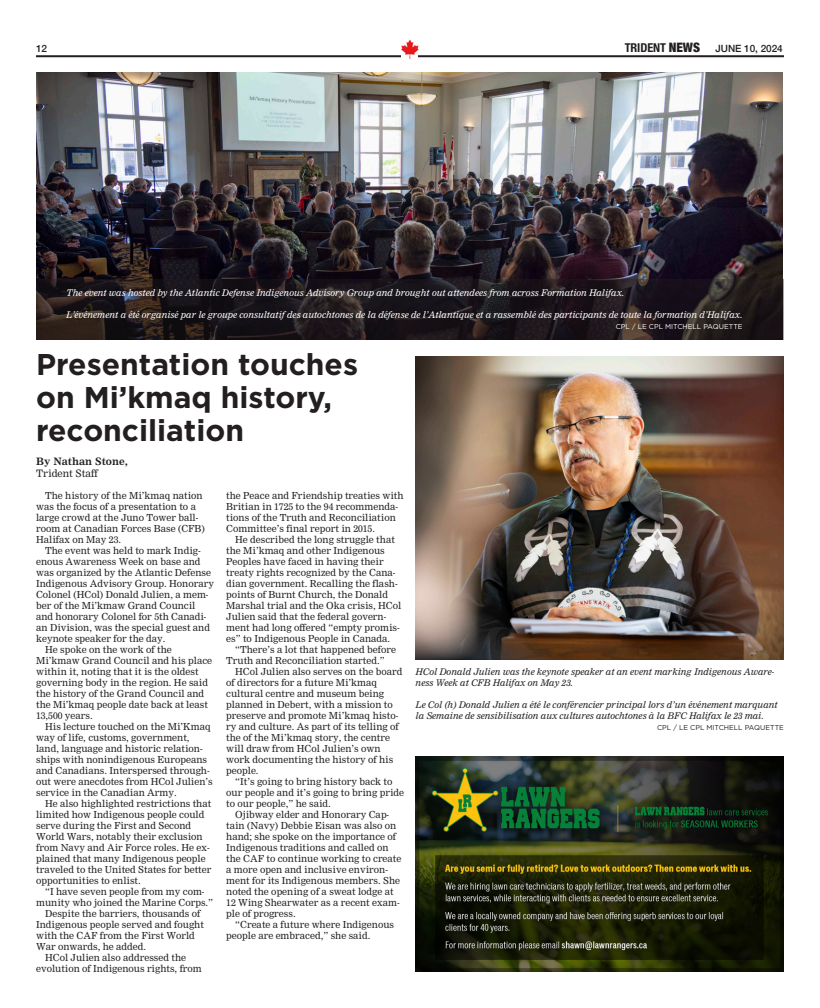
<style>
.page{position:relative;width:820px;height:1008px;background:#fff}
.page>*{position:absolute;margin:0;border:0;box-sizing:border-box;transform-origin:0 0}
.Headlines{font:700 30px/33px "Gotham";color:#231f20}
.t1{font:500 10px "Helvetica Neue";letter-spacing:-.005em;color:#231f20}
.Headlines-2{font:700 10px "Nimrod";color:#231f20}
.Headlines-3{font:10px "Nimrod";color:#231f20}
.Body_Text{font:9.5px/11px "Nimrod";color:#231f20}
.Cutline{font:italic 9px "Nimrod";color:#fff}
.Cutline-2{font:italic 9px/11px "Nimrod";color:#231f20}
.Cutline_credit{font:7px "Gotham";color:#231f20}
.Cutline_credit-2{font:7px "Gotham";color:#fff}
.s1{font-family:"Helvetica Neue LT Std";font-weight:700;font-stretch:condensed;font-size:12.2px}
.s2{font-weight:900;font-stretch:condensed;font-size:13px}
</style>
<div class="page">
<hr style="left:36px;top:55px;width:747px;height:2px;background:#231f20">
<img style="left:399px;top:39px;width:22px;height:20px">
<img style="left:415px;top:756px;width:368px;height:216px">
<img style="left:415px;top:356px;width:368px;height:304px">
<img style="left:36px;top:72px;width:746px;height:207px">
<svg style="left:36px;top:279px;width:747px;height:61px;fill:#191419"></svg>
<p class="t1" style="left:36px;top:41px;width:13px">12</p>
<p class="t1" style="left:624px;top:40px;width:160px"><span class="s1">TRIDENT</span> <span class="s2">NEWS</span> JUNE 10, 2024</p>
<p class="Cutline" style="left:66px;top:288px;width:559px">The event was hosted by the Atlantic Defense Indigenous Advisory Group and brought out attendees from across Formation Halifax.</p>
<p class="Cutline" style="left:66px;top:310px;width:677px">L’événement a été organisé par le groupe consultatif des autochtones de la défense de l’Atlantique et a rassemblé des participants de toute la formation d’Halifax.</p>
<p class="Cutline_credit-2" style="left:615px;top:322px;width:128px">CPL / LE CPL MITCHELL PAQUETTE</p>
<p class="Headlines" style="left:36px;top:347px;width:323px">Presentation touches on Mi’kmaq history,</p>
<p class="Headlines" style="left:36px;top:413px;width:209px">reconciliation</p>
<p class="Headlines-2" style="left:36px;top:455px;width:93px">By Nathan Stone,</p>
<p class="Headlines-3" style="left:36px;top:467px;width:63px">Trident Staff</p>
<p class="Body_Text" style="left:36px;top:490px;width:170px;text-indent:9px">The history of the Mi’kmaq nation was the focus of a presentation to a large crowd at the Juno Tower ball&shy;room at Canadian Forces Base (CFB)<br>Halifax on May 23.</p>
<p class="Body_Text" style="left:36px;top:545px;width:179px;text-indent:9px">The event was held to mark Indig&shy;enous Awareness Week on base and was organized by the Atlantic Defense Indigenous Advisory Group. Honorary Colonel (HCol) Donald Julien, a mem&shy;ber of the Mi’kmaw Grand Council and honorary Colonel for 5th Canadi&shy;an Division, was the special guest and keynote speaker for the day.</p>
<p class="Body_Text" style="left:36px;top:644px;width:177px;text-indent:9px">He spoke on the work of the<br>Mi’kmaw Grand Council and his place within it, noting that it is the oldest governing body in the region. He said the history of the Grand Council and the Mi’kmaq people date back at least<br>13,500 years.</p>
<p class="Body_Text" style="left:36px;top:721px;width:178px;text-indent:9px">His lecture touched on the Mi’Kmaq way of life, customs, government, land, language and historic relation&shy;ships with nonindigenous Europeans and Canadians. Interspersed through&shy;out were anecdotes from HCol Julien’s service in the Canadian Army.</p>
<p class="Body_Text" style="left:36px;top:798px;width:177px;text-indent:9px">He also highlighted restrictions that limited how Indigenous people could serve during the First and Second World Wars, notably their exclusion from Navy and Air Force roles. He ex&shy;plained that many Indigenous people traveled to the United States for better opportunities to enlist.</p>
<p class="Body_Text" style="left:36px;top:886px;width:178px;text-align:center">“I have seven people from my com&shy;munity who joined the Marine Corps.”</p>
<p class="Body_Text" style="left:36px;top:908px;width:169px;text-indent:9px">Despite the barriers, thousands of<br>Indigenous people served and fought with the CAF from the First World<br>War onwards, he added.</p>
<p class="Body_Text" style="left:36px;top:952px;width:167px;text-indent:9px">HCol Julien also addressed the evolution of Indigenous rights, from</p>
<p class="Body_Text" style="left:226px;top:490px;width:179px">the Peace and Friendship treaties with Britian in 1725 to the 94 recommenda&shy;tions of the Truth and Reconciliation Committee’s final report in 2015.</p>
<p class="Body_Text" style="left:226px;top:534px;width:176px;text-indent:9px">He described the long struggle that the Mi’kmaq and other Indigenous Peoples have faced in having their treaty rights recognized by the Cana&shy;dian government. Recalling the flash&shy;points of Burnt Church, the Donald Marshal trial and the Oka crisis, HCol Julien said that the federal govern&shy;ment had long offered “empty promis&shy;es” to Indigenous People in Canada.</p>
<p class="Body_Text" style="left:226px;top:644px;width:171px;text-indent:9px">“There’s a lot that happened before<br>Truth and Reconciliation started.”</p>
<p class="Body_Text" style="left:226px;top:666px;width:178px;text-indent:9px">HCol Julien also serves on the board of directors for a future Mi’kmaq cultural centre and museum being planned in Debert, with a mission to preserve and promote Mi’kmaq histo&shy;ry and culture. As part of its telling of the of the Mi’kmaq story, the centre will draw from HCol Julien’s own work documenting the history of his people.</p>
<p class="Body_Text" style="left:226px;top:776px;width:179px;text-indent:9px">“It’s going to bring history back to our people and it’s going to bring pride to our people,” he said.</p>
<p class="Body_Text" style="left:226px;top:809px;width:177px;text-indent:9px">Ojibway elder and Honorary Cap&shy;tain (Navy) Debbie Eisan was also on hand; she spoke on the importance of Indigenous traditions and called on the CAF to continue working to create a more open and inclusive environ&shy;ment for its Indigenous members. She noted the opening of a sweat lodge at 12 Wing Shearwater as a recent exam&shy;ple of progress.</p>
<p class="Body_Text" style="left:226px;top:919px;width:169px;text-indent:9px">“Create a future where Indigenous people are embraced,” she said.</p>
<p class="Cutline-2" style="left:415px;top:666px;width:360px">HCol Donald Julien was the keynote speaker at an event marking Indigenous Aware&shy;ness Week at CFB Halifax on May 23.</p>
<p class="Cutline-2" style="left:415px;top:699px;width:363px">Le Col (h) Donald Julien a été le conférencier principal lors d’un événement marquant la Semaine de sensibilisation aux cultures autochtones à la BFC Halifax le 23 mai.</p>
<p class="Cutline_credit" style="left:657px;top:723px;width:128px">CPL / LE CPL MITCHELL PAQUETTE</p>
</div>
